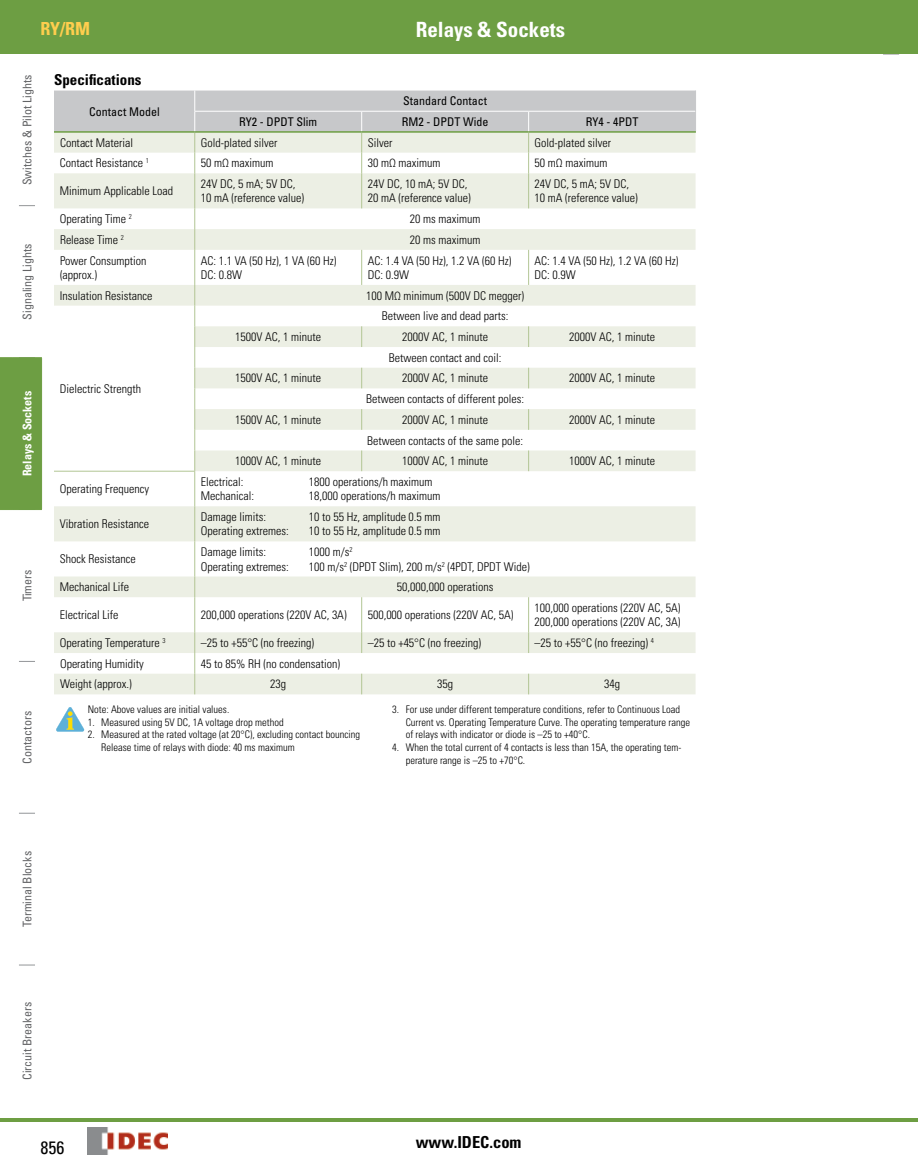
<style>
.page{position:relative;width:918px;height:1175px;background:#fff}
.page>*{position:absolute;margin:0;border:0;box-sizing:border-box;transform-origin:0 0}
.t1{font:700 condensed 21px "Univers LT Std";color:#fff}
.t2{font:700 condensed 18px "Univers LT Std";color:#ffce4e}
.t3{font:condensed 18px "Univers LT Std";color:#000}
.t4{font:700 condensed 16.5px "Univers LT Std";color:#000}
.t5{font:700 condensed 15px "Univers LT Std";color:#000}
.t6{font:300 condensed 12px/14.4px "Univers LT Std";color:#000}
.t7{font:condensed 12px "Univers LT Std";color:#636466}
.t8{font:condensed 12px "Univers LT Std";color:#000}
.t9{font:700 condensed 12px "Univers LT Std";color:#fff}
.t10{font:300 condensed 10.5px/12.6px "Univers LT Std";color:#000}
</style>
<div class="page">
<svg style="left:19px;top:205px;width:16px;height:1px"></svg>
<svg style="left:19px;top:661px;width:16px;height:1px"></svg>
<svg style="left:19px;top:813px;width:16px;height:1px"></svg>
<svg style="left:19px;top:964px;width:16px;height:1px"></svg>
<img style="left:88px;top:1127px;width:80px;height:27px">
<div style="left:0;top:357px;width:42px;height:153px;background:#6d9e43"></div>
<svg style="left:883px;top:54px;width:16px;height:1px"></svg>
<div style="left:0;top:0;width:918px;height:54px;background:#6d9e43"></div>
<hr style="left:0;top:1118px;width:918px;height:3px;background:#6d9e43">
<svg style="left:54px;top:173px;width:642px;height:521px"></svg>
<hr style="left:194px;top:173px;width:1px;height:35px;background:#b2c594">
<hr style="left:361px;top:173px;width:1px;height:35px;background:#b2c594">
<hr style="left:528px;top:173px;width:1px;height:35px;background:#b2c594">
<svg style="left:194px;top:208px;width:1px;height:42px"></svg>
<hr style="left:194px;top:250px;width:1px;height:35px;background:#b2c594">
<hr style="left:361px;top:250px;width:1px;height:35px;background:#b2c594">
<hr style="left:528px;top:250px;width:1px;height:35px;background:#b2c594">
<svg style="left:361px;top:326px;width:1px;height:21px"></svg>
<svg style="left:528px;top:326px;width:1px;height:21px"></svg>
<svg style="left:361px;top:368px;width:1px;height:20px"></svg>
<svg style="left:528px;top:368px;width:1px;height:20px"></svg>
<svg style="left:361px;top:409px;width:1px;height:21px"></svg>
<svg style="left:528px;top:409px;width:1px;height:21px"></svg>
<svg style="left:194px;top:285px;width:1px;height:186px"></svg>
<svg style="left:361px;top:450px;width:1px;height:21px"></svg>
<svg style="left:528px;top:450px;width:1px;height:21px"></svg>
<hr style="left:54px;top:471px;width:141px;height:1px;background:#b2c594">
<hr style="left:194px;top:471px;width:1px;height:35px;background:#b2c594">
<hr style="left:194px;top:506px;width:1px;height:35px;background:#b2c594">
<hr style="left:194px;top:541px;width:1px;height:35px;background:#b2c594">
<svg style="left:194px;top:576px;width:1px;height:21px"></svg>
<hr style="left:194px;top:597px;width:1px;height:35px;background:#b2c594">
<hr style="left:361px;top:597px;width:1px;height:35px;background:#b2c594">
<hr style="left:528px;top:597px;width:1px;height:35px;background:#b2c594">
<svg style="left:361px;top:632px;width:1px;height:21px"></svg>
<svg style="left:528px;top:632px;width:1px;height:21px"></svg>
<svg style="left:194px;top:632px;width:1px;height:62px"></svg>
<svg style="left:361px;top:673px;width:1px;height:21px"></svg>
<svg style="left:528px;top:673px;width:1px;height:21px"></svg>
<svg style="left:54px;top:91px;width:642px;height:82px"></svg>
<hr style="left:54px;top:131px;width:141px;height:2px;background:#6d9e43">
<svg style="left:56px;top:707px;width:28px;height:24px"></svg>
<h2 class="t2" style="left:40px;top:18px;width:51px">RY/RM</h2>
<h1 class="t1" style="left:416px;top:17px;width:151px">Relays &amp; Sockets</h1>
<p class="t7" style="left:20px;top:185px;width:112px;rotate:-90deg">Switches &amp; Pilot Lights</p>
<p class="t7" style="left:20px;top:320px;width:77px;rotate:-90deg">Signaling Lights</p>
<p class="t9" style="left:20px;top:476px;width:87px;rotate:-90deg">Relays &amp; Sockets</p>
<p class="t7" style="left:20px;top:601px;width:33px;rotate:-90deg">Timers</p>
<p class="t7" style="left:20px;top:763px;width:54px;rotate:-90deg">Contactors</p>
<p class="t5" style="left:54px;top:70px;width:89px">Specifications</p>
<p class="t8" style="left:89px;top:104px;width:72px">Contact Model</p>
<p class="t8" style="left:403px;top:93px;width:86px">Standard Contact</p>
<p class="t8" style="left:239px;top:114px;width:79px">RY2 - DPDT Slim</p>
<p class="t8" style="left:402px;top:114px;width:88px">RM2 - DPDT Wide</p>
<p class="t8" style="left:586px;top:114px;width:54px">RY4 - 4PDT</p>
<p class="t6" style="left:60px;top:135px;width:75px">Contact Material</p>
<p class="t6" style="left:201px;top:135px;width:78px">Gold-plated silver</p>
<p class="t6" style="left:368px;top:135px;width:26px">Silver</p>
<p class="t6" style="left:535px;top:135px;width:78px">Gold-plated silver</p>
<p class="t6" style="left:60px;top:156px;width:91px">Contact Resistance <sup>1</sup></p>
<p class="t6" style="left:201px;top:156px;width:74px">50 mΩ maximum</p>
<p class="t6" style="left:368px;top:156px;width:74px">30 mΩ maximum</p>
<p class="t6" style="left:535px;top:156px;width:74px">50 mΩ maximum</p>
<p class="t6" style="left:60px;top:184px;width:115px">Minimum Applicable Load</p>
<p class="t6" style="left:201px;top:177px;width:105px">24V DC, 5 mA; 5V DC,<br>10 mA (reference value)</p>
<p class="t6" style="left:368px;top:177px;width:105px">24V DC, 10 mA; 5V DC,<br>20 mA (reference value)</p>
<p class="t6" style="left:535px;top:177px;width:105px">24V DC, 5 mA; 5V DC,<br>10 mA (reference value)</p>
<p class="t6" style="left:60px;top:212px;width:73px">Operating Time <sup>2</sup></p>
<p class="t6" style="left:410px;top:212px;width:72px">20 ms maximum</p>
<p class="t6" style="left:60px;top:232px;width:65px">Release Time <sup>2</sup></p>
<p class="t6" style="left:410px;top:232px;width:72px">20 ms maximum</p>
<p class="t6" style="left:60px;top:253px;width:88px">Power Consumption (approx.)</p>
<p class="t6" style="left:201px;top:253px;width:137px">AC: 1.1 VA (50 Hz), 1 VA (60 Hz)<br>DC: 0.8W</p>
<p class="t6" style="left:368px;top:253px;width:145px">AC: 1.4 VA (50 Hz), 1.2 VA (60 Hz)<br>DC: 0.9W</p>
<p class="t6" style="left:535px;top:253px;width:145px">AC: 1.4 VA (50 Hz), 1.2 VA (60 Hz)<br>DC: 0.9W</p>
<p class="t6" style="left:60px;top:288px;width:94px">Insulation Resistance</p>
<p class="t6" style="left:366px;top:288px;width:160px">100 MΩ minimum (500V DC megger)</p>
<p class="t6" style="left:60px;top:381px;width:83px">Dielectric Strength</p>
<p class="t6" style="left:60px;top:481px;width:91px">Operating Frequency</p>
<p class="t6" style="left:60px;top:517px;width:91px">Vibration Resistance</p>
<p class="t6" style="left:60px;top:552px;width:77px">Shock Resistance</p>
<p class="t6" style="left:382px;top:309px;width:128px">Between live and dead parts:</p>
<p class="t6" style="left:235px;top:329px;width:87px">1500V AC, 1 minute</p>
<p class="t6" style="left:402px;top:329px;width:87px">2000V AC, 1 minute</p>
<p class="t6" style="left:569px;top:329px;width:87px">2000V AC, 1 minute</p>
<p class="t6" style="left:389px;top:350px;width:114px">Between contact and coil:</p>
<p class="t6" style="left:235px;top:371px;width:87px">1500V AC, 1 minute</p>
<p class="t6" style="left:402px;top:371px;width:87px">2000V AC, 1 minute</p>
<p class="t6" style="left:569px;top:371px;width:87px">2000V AC, 1 minute</p>
<p class="t6" style="left:366px;top:392px;width:159px">Between contacts of different poles:</p>
<p class="t6" style="left:235px;top:412px;width:87px">1500V AC, 1 minute</p>
<p class="t6" style="left:402px;top:412px;width:87px">2000V AC, 1 minute</p>
<p class="t6" style="left:569px;top:412px;width:87px">2000V AC, 1 minute</p>
<p class="t6" style="left:367px;top:433px;width:157px">Between contacts of the same pole:</p>
<p class="t6" style="left:235px;top:454px;width:87px">1000V AC, 1 minute</p>
<p class="t6" style="left:402px;top:454px;width:87px">1000V AC, 1 minute</p>
<p class="t6" style="left:569px;top:454px;width:87px">1000V AC, 1 minute</p>
<p class="t6" style="left:201px;top:474px;width:44px">Electrical:</p>
<p class="t6" style="left:309px;top:474px;width:125px">1800 operations/h maximum</p>
<p class="t6" style="left:201px;top:489px;width:55px">Mechanical:</p>
<p class="t6" style="left:309px;top:489px;width:133px">18,000 operations/h maximum</p>
<p class="t6" style="left:201px;top:509px;width:67px">Damage limits:</p>
<p class="t6" style="left:309px;top:509px;width:133px">10 to 55 Hz, amplitude 0.5 mm</p>
<p class="t6" style="left:201px;top:524px;width:89px">Operating extremes:</p>
<p class="t6" style="left:309px;top:524px;width:133px">10 to 55 Hz, amplitude 0.5 mm</p>
<p class="t6" style="left:201px;top:544px;width:67px">Damage limits:</p>
<p class="t6" style="left:309px;top:544px;width:45px">1000 m/s<sup>2</sup></p>
<p class="t6" style="left:201px;top:559px;width:89px">Operating extremes:</p>
<p class="t6" style="left:309px;top:559px;width:223px">100 m/s<sup>2</sup> (DPDT Slim), 200 m/s<sup>2</sup> (4PDT, DPDT Wide)</p>
<p class="t6" style="left:60px;top:580px;width:71px">Mechanical Life</p>
<p class="t6" style="left:397px;top:580px;width:98px">50,000,000 operations</p>
<p class="t6" style="left:60px;top:607px;width:60px">Electrical Life</p>
<p class="t6" style="left:201px;top:607px;width:147px">200,000 operations (220V AC, 3A)</p>
<p class="t6" style="left:368px;top:607px;width:147px">500,000 operations (220V AC, 5A)</p>
<p class="t6" style="left:535px;top:600px;width:147px">100,000 operations (220V AC, 5A)<br>200,000 operations (220V AC, 3A)</p>
<p class="t6" style="left:60px;top:635px;width:107px">Operating Temperature <sup>3</sup></p>
<p class="t6" style="left:201px;top:635px;width:115px">–25 to +55°C (no freezing)</p>
<p class="t6" style="left:368px;top:635px;width:115px">–25 to +45°C (no freezing)</p>
<p class="t6" style="left:535px;top:635px;width:121px">–25 to +55°C (no freezing) <sup>4</sup></p>
<p class="t6" style="left:60px;top:656px;width:85px">Operating Humidity</p>
<p class="t6" style="left:201px;top:656px;width:141px">45 to 85% RH (no condensation)</p>
<p class="t6" style="left:60px;top:677px;width:73px">Weight (approx.)</p>
<p class="t6" style="left:270px;top:677px;width:17px">23g</p>
<p class="t6" style="left:437px;top:677px;width:17px">35g</p>
<p class="t6" style="left:604px;top:677px;width:17px">34g</p>
<p class="t10" style="left:88px;top:703px;width:143px">Note: Above values are initial values.</p>
<p class="t10" style="left:88px;top:715px;width:197px">1. Measured using 5V DC, 1A voltage drop method</p>
<p class="t10" style="left:101px;top:728px;width:260px;text-indent:-14px">2. Measured at the rated voltage (at 20°C), excluding contact bouncing<br>Release time of relays with diode: 40 ms maximum</p>
<p class="t10" style="left:406px;top:703px;width:286px;text-indent:-14px">3. For use under different temperature conditions, refer to Continuous Load<br>Current vs. Operating Temperature Curve. The operating temperature range of relays with indicator or diode is –25 to +40°C.</p>
<p class="t10" style="left:406px;top:741px;width:277px;text-indent:-14px">4. When the total current of 4 contacts is less than 15A, the operating tem&shy;perature range is –25 to +70°C.</p>
<p class="t7" style="left:20px;top:927px;width:78px;rotate:-90deg">Terminal Blocks</p>
<p class="t7" style="left:20px;top:1080px;width:79px;rotate:-90deg">Circuit Breakers</p>
<h2 class="t3" style="left:40px;top:1136px;width:25px">856</h2>
<h3 class="t4" style="left:416px;top:1131px;width:107px">www.IDEC.com</h3>
</div>
